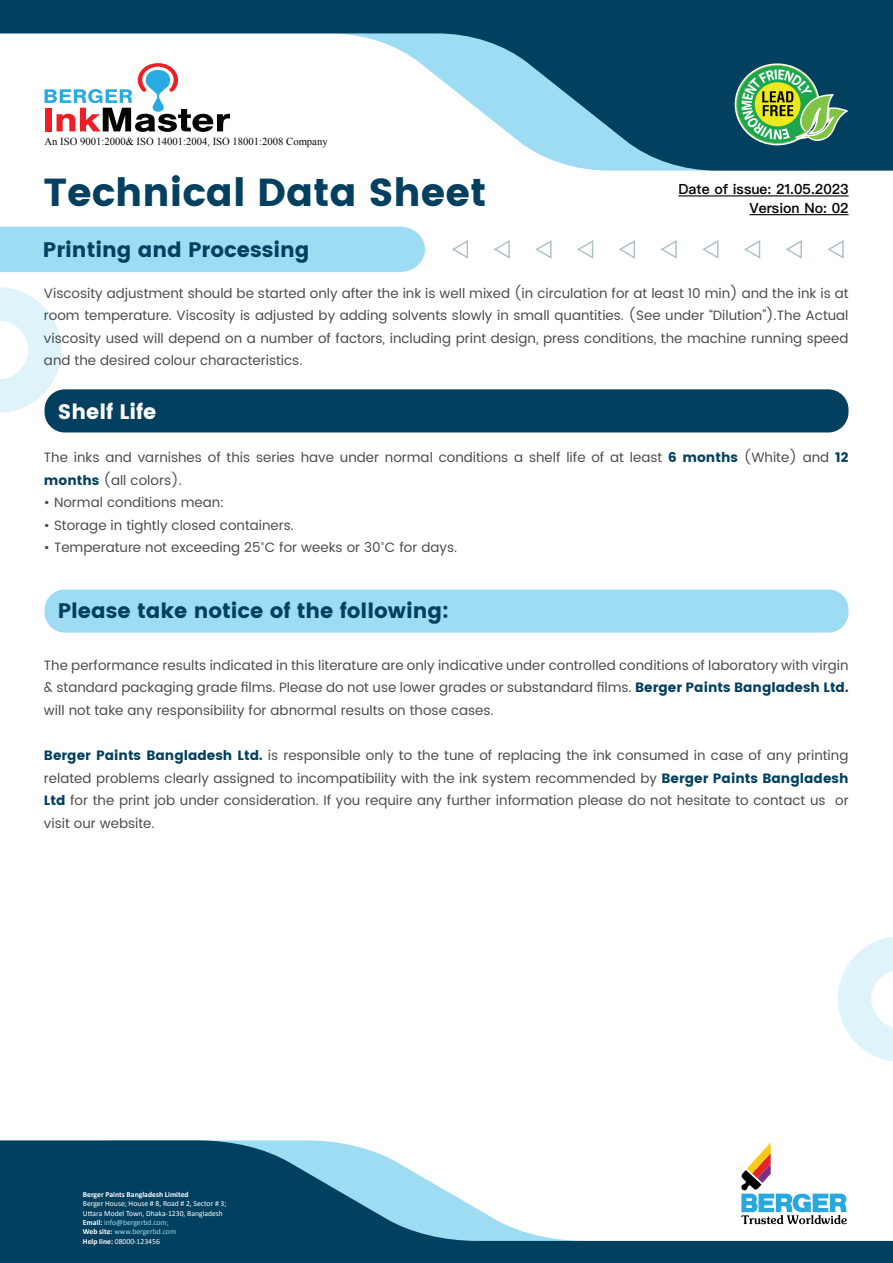
<style>
.page{position:relative;width:893px;height:1263px;background:#fff}
.page>*{position:absolute;margin:0;border:0;box-sizing:border-box;transform-origin:0 0}
.t1{font:700 39px "Poppins";color:#033f5e}
.t2{font:700 21px "Poppins";color:#033f5e}
.t3{font:700 21px "Poppins";color:#fff}
.t4{font:600 14.1px/18.8px "Ping Fang HK";color:#050504;text-align:right}
.t5{font:13.5px/22.5px "Poppins";color:#4c4b4b;text-align:justify}
.t6{font:10.65px "Times New Roman";color:#050504}
.t7{font:7.8px/9.3px "Calibri";color:#fff}
.t8{font:700 7.8px "Calibri";color:#fff}
.s1{font-weight:700;color:#033f5e}
.s2{font-family:"Myriad Pro"}
.s3{font-weight:700}
.s4{color:#9ddcf3}
</style>
<div class="page">
<div style="left:45px;top:389px;width:803px;height:43px;background:#033f5e;border-radius:20px"></div>
<div style="left:45px;top:589px;width:803px;height:44px;background:#9ddcf3;border-radius:20px"></div>
<svg style="left:0;top:0;width:893px;height:171px"></svg>
<svg style="left:731px;top:59px;width:117px;height:90px;background:#558f65"></svg>
<div style="left:0;top:227px;width:425px;height:45px;background:#9ddcf3"></div>
<svg style="left:827px;top:240px;width:17px;height:19px"></svg>
<svg style="left:786px;top:240px;width:16px;height:19px"></svg>
<svg style="left:744px;top:240px;width:17px;height:19px"></svg>
<svg style="left:702px;top:240px;width:17px;height:19px"></svg>
<svg style="left:660px;top:240px;width:17px;height:19px"></svg>
<svg style="left:619px;top:240px;width:16px;height:19px"></svg>
<svg style="left:577px;top:240px;width:17px;height:19px"></svg>
<svg style="left:535px;top:240px;width:17px;height:19px"></svg>
<svg style="left:493px;top:240px;width:17px;height:19px"></svg>
<svg style="left:452px;top:240px;width:16px;height:19px"></svg>
<svg style="left:0;top:1140px;width:893px;height:123px;fill:#033f5e"></svg>
<svg style="left:740px;top:1142px;width:107px;height:83px"></svg>
<svg style="left:45px;top:63px;width:185px;height:69px"></svg>
<svg style="left:838px;top:937px;width:55px;height:124px"></svg>
<svg style="left:0;top:287px;width:61px;height:126px"></svg>
<hr style="left:678px;top:195px;width:171px;height:1px;background:#050504">
<hr style="left:749px;top:214px;width:100px;height:1px;background:#050504">
<p class="t6" style="left:45px;top:134px;width:285px">An ISO 9001:2000&amp; ISO 14001:2004, ISO 18001:2008 Company</p>
<h1 class="t1" style="left:43px;top:169px;width:444px">Technical Data Sheet</h1>
<p class="t4" style="left:678px;top:179px;width:172px">Date of issue: 21.05.2023<br>Version No: 02</p>
<h2 class="t2" style="left:43px;top:237px;width:268px">Printing and Processing</h2>
<p class="t5" style="left:44px;top:282px;width:806px">Viscosity adjustment should be started only after the ink is well mixed (in circulation for at least 10 min) and the ink is at room temperature. Viscosity is adjusted by adding solvents slowly in small quantities. (See under “Dilution”).The Actual viscosity used will depend on a number of factors, including print design, press conditions, the machine running speed and the desired colour characteristics.</p>
<h2 class="t3" style="left:58px;top:399px;width:100px">Shelf Life</h2>
<p class="t5" style="left:44px;top:447px;width:806px">The inks and varnishes of this series have under normal conditions a shelf life of at least <span class="s1">6 months</span> (White) and <span class="s1">12 months</span> (all colors).</p>
<p class="t5" style="left:44px;top:492px;width:182px">• Normal conditions mean:</p>
<p class="t5" style="left:44px;top:514px;width:252px">• Storage in tightly closed containers.</p>
<p class="t5" style="left:44px;top:537px;width:415px">• Temperature not exceeding 25<span class="s2">˚</span>C for weeks or 30<span class="s2">˚</span>C for days.</p>
<h2 class="t2" style="left:58px;top:599px;width:393px">Please take notice of the following:</h2>
<p class="t5" style="left:44px;top:654px;width:806px">The performance results indicated in this literature are only indicative under controlled conditions of laboratory with virgin &amp; standard packaging grade films. Please do not use lower grades or substandard films. <span class="s1">Berger Paints Bangladesh Ltd. </span>will not take any responsibility for abnormal results on those cases.</p>
<p class="t5" style="left:44px;top:744px;width:806px"><span class="s1">Berger Paints Bangladesh Ltd.</span> is responsible only to the tune of replacing the ink consumed in case of any printing related problems clearly assigned to incompatibility with the ink system recommended by <span class="s1">Berger Paints Bangladesh Ltd</span> for the print job under consideration. If you require any further information please do not hesitate to contact us or visit our website.</p>
<p class="t8" style="left:83px;top:1189px;width:107px">Berger Paints Bangladesh Limited</p>
<p class="t7" style="left:83px;top:1199px;width:145px">Berger House; House # 8, Road # 2, Sector # 3; Uttara Model Town, Dhaka-1230, Bangladesh <span class="s3">Email:</span> <span class="s4">info@bergerbd.com;<br></span><span class="s3">Web site:</span> <span class="s4">www.bergerbd.com<br></span><span class="s3">Help line:</span> 08000-123456</p>
</div>
